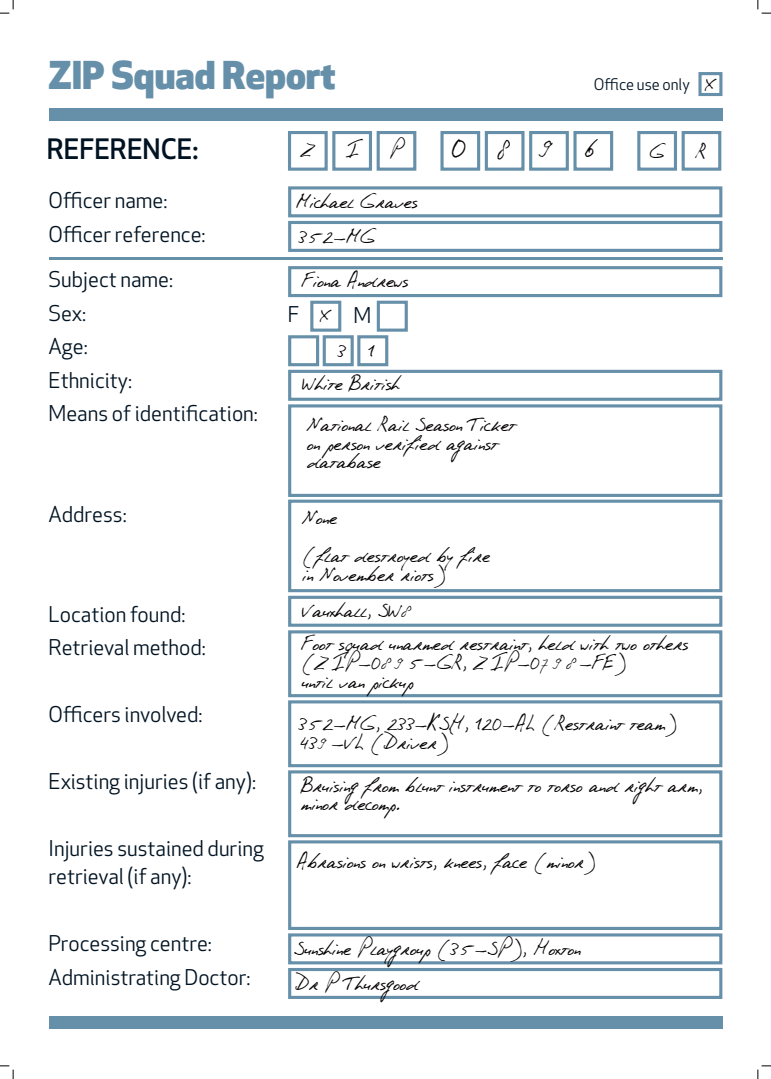
<style>
.page{position:relative;width:771px;height:1079px;background:#fff}
.page>*{position:absolute;margin:0;border:0;box-sizing:border-box;transform-origin:0 0}
.t1{font:800 37.5px "Apex New";color:#6690a9}
.t2{font:33.75px "Phont Phreak's Handwriting";color:#040101}
.Paragraph_Style_1{font:500 27.5px "Apex New";color:#001322}
.t3{font:21.88px/18.8px "Phont Phreak's Handwriting";color:#040101}
.Paragraph_Style_1-2{font:21.25px/28.1px "Apex New";color:#001322}
.Paragraph_Style_1-3{font:15.62px "Apex New";color:#001322}
</style>
<div class="page">
<div style="left:49px;top:108px;width:672px;height:13px;background:#6690a9"></div>
<div style="left:49px;top:1016px;width:672px;height:13px;background:#6690a9"></div>
<div style="left:288px;top:131px;width:39px;height:40px;border:3px solid #6690a9"></div>
<div style="left:332px;top:131px;width:40px;height:40px;border:3px solid #6690a9"></div>
<div style="left:376px;top:131px;width:40px;height:40px;border:3px solid #6690a9"></div>
<div style="left:440px;top:131px;width:40px;height:40px;border:3px solid #6690a9"></div>
<div style="left:484px;top:131px;width:40px;height:40px;border:3px solid #6690a9"></div>
<div style="left:529px;top:131px;width:39px;height:40px;border:3px solid #6690a9"></div>
<div style="left:573px;top:131px;width:40px;height:40px;border:3px solid #6690a9"></div>
<div style="left:637px;top:131px;width:39px;height:40px;border:3px solid #6690a9"></div>
<div style="left:681px;top:131px;width:40px;height:40px;border:3px solid #6690a9"></div>
<hr style="left:49px;top:257px;width:672px;height:3px;background:#6690a9">
<div style="left:288px;top:186px;width:434px;height:31px;border:3px solid #6690a9"></div>
<div style="left:288px;top:221px;width:434px;height:31px;border:3px solid #6690a9"></div>
<div style="left:288px;top:266px;width:434px;height:31px;border:3px solid #6690a9"></div>
<div style="left:310px;top:301px;width:31px;height:31px;border:3px solid #6690a9"></div>
<div style="left:288px;top:370px;width:434px;height:31px;border:3px solid #6690a9"></div>
<div style="left:288px;top:404px;width:434px;height:93px;border:3px solid #6690a9"></div>
<div style="left:288px;top:499px;width:434px;height:93px;border:3px solid #6690a9"></div>
<div style="left:288px;top:596px;width:434px;height:31px;border:3px solid #6690a9"></div>
<div style="left:288px;top:630px;width:434px;height:67px;border:3px solid #6690a9"></div>
<div style="left:288px;top:700px;width:434px;height:67px;border:3px solid #6690a9"></div>
<div style="left:288px;top:770px;width:434px;height:67px;border:3px solid #6690a9"></div>
<div style="left:288px;top:840px;width:434px;height:90px;border:3px solid #6690a9"></div>
<div style="left:288px;top:933px;width:434px;height:31px;border:3px solid #6690a9"></div>
<div style="left:288px;top:968px;width:434px;height:31px;border:3px solid #6690a9"></div>
<div style="left:376px;top:301px;width:31px;height:31px;border:3px solid #6690a9"></div>
<div style="left:288px;top:335px;width:31px;height:31px;border:3px solid #6690a9"></div>
<div style="left:322px;top:335px;width:31px;height:31px;border:3px solid #6690a9"></div>
<div style="left:357px;top:335px;width:31px;height:31px;border:3px solid #6690a9"></div>
<div style="left:698px;top:72px;width:24px;height:24px;border:3px solid #6690a9"></div>
<svg style="left:0;top:0;width:14px;height:14px"></svg>
<svg style="left:0;top:1065px;width:14px;height:14px"></svg>
<svg style="left:757px;top:0;width:13px;height:14px"></svg>
<svg style="left:757px;top:1065px;width:13px;height:14px"></svg>
<p class="t1" style="left:49px;top:49px;width:288px">ZIP Squad Report</p>
<p class="Paragraph_Style_1" style="left:47px;top:130px;width:153px">REFERENCE:</p>
<p class="Paragraph_Style_1-2" style="left:49px;top:186px;width:120px">Officer name:</p>
<p class="Paragraph_Style_1-2" style="left:49px;top:220px;width:158px">Officer reference:</p>
<p class="Paragraph_Style_1-2" style="left:49px;top:266px;width:126px">Subject name:</p>
<p class="Paragraph_Style_1-2" style="left:49px;top:299px;width:39px">Sex:</p>
<p class="Paragraph_Style_1-2" style="left:49px;top:332px;width:41px">Age:</p>
<p class="Paragraph_Style_1-2" style="left:49px;top:366px;width:85px">Ethnicity:</p>
<p class="Paragraph_Style_1-2" style="left:49px;top:399px;width:211px">Means of identification:</p>
<p class="Paragraph_Style_1-3" style="left:593px;top:74px;width:97px">Office use only</p>
<p class="t3" style="left:704px;top:74px;width:12px">X</p>
<p class="t3" style="left:390px;top:139px;width:14px">P</p>
<p class="t3" style="left:649px;top:141px;width:17px">G</p>
<p class="t3" style="left:695px;top:141px;width:12px">R</p>
<p class="t3" style="left:301px;top:139px;width:18px">Z</p>
<p class="t3" style="left:345px;top:139px;width:16px">I</p>
<p class="t2" style="left:452px;top:126px;width:16px">0</p>
<p class="t2" style="left:538px;top:126px;width:22px">9</p>
<p class="t2" style="left:585px;top:126px;width:18px">6</p>
<p class="t3" style="left:296px;top:191px;width:122px">Michael Graves</p>
<p class="t3" style="left:298px;top:226px;width:78px">352-MG</p>
<p class="t3" style="left:302px;top:269px;width:108px">Fiona Andrews</p>
<p class="Paragraph_Style_1-2" style="left:288px;top:301px;width:13px">F</p>
<p class="Paragraph_Style_1-2" style="left:353px;top:301px;width:19px">M</p>
<p class="t3" style="left:320px;top:304px;width:12px">X</p>
<p class="t3" style="left:337px;top:340px;width:10px">3</p>
<p class="t3" style="left:368px;top:340px;width:8px">1</p>
<p class="t3" style="left:302px;top:373px;width:99px">White British</p>
<p class="t3" style="left:307px;top:414px;width:210px">National Rail Season Ticket on person verified against database</p>
<p class="Paragraph_Style_1-2" style="left:49px;top:500px;width:80px">Address:</p>
<p class="Paragraph_Style_1-2" style="left:49px;top:600px;width:138px">Location found:</p>
<p class="Paragraph_Style_1-2" style="left:49px;top:633px;width:159px">Retrieval method:</p>
<p class="Paragraph_Style_1-2" style="left:49px;top:700px;width:155px">Officers involved:</p>
<p class="Paragraph_Style_1-2" style="left:49px;top:767px;width:209px">Existing injuries (if any):</p>
<p class="Paragraph_Style_1-2" style="left:49px;top:834px;width:217px">Injuries sustained during retrieval (if any):</p>
<p class="Paragraph_Style_1-2" style="left:49px;top:929px;width:165px">Processing centre:</p>
<p class="Paragraph_Style_1-2" style="left:49px;top:963px;width:203px">Administrating Doctor:</p>
<p class="t3" style="left:302px;top:507px;width:36px">None</p>
<p class="t3" style="left:302px;top:545px;width:189px">(flat destroyed by fire in November riots)</p>
<p class="t3" style="left:302px;top:599px;width:114px">Vauxhall, SW8</p>
<p class="t3" style="left:301px;top:633px;width:388px">Foot squad unarmed restraint, held with two others (ZIP-0895-GR, ZIP-0798-FE)</p>
<p class="t3" style="left:301px;top:671px;width:113px">until van pickup</p>
<p class="t3" style="left:298px;top:713px;width:380px">352-MG, 233-KSH, 120-AL (Restraint team)<br>439-VL (Driver)`</p>
<p class="t3" style="left:301px;top:774px;width:403px">Bruising from blunt instrument to torso and right arm, minor decomp.</p>
<p class="t3" style="left:297px;top:851px;width:300px">Abrasions on wrists, knees, face (minor)</p>
<p class="t3" style="left:294px;top:938px;width:287px">Sunshine Playgroup (35-SP), Hoxton</p>
<p class="t3" style="left:295px;top:972px;width:125px">Dr P Thursgood</p>
</div>
